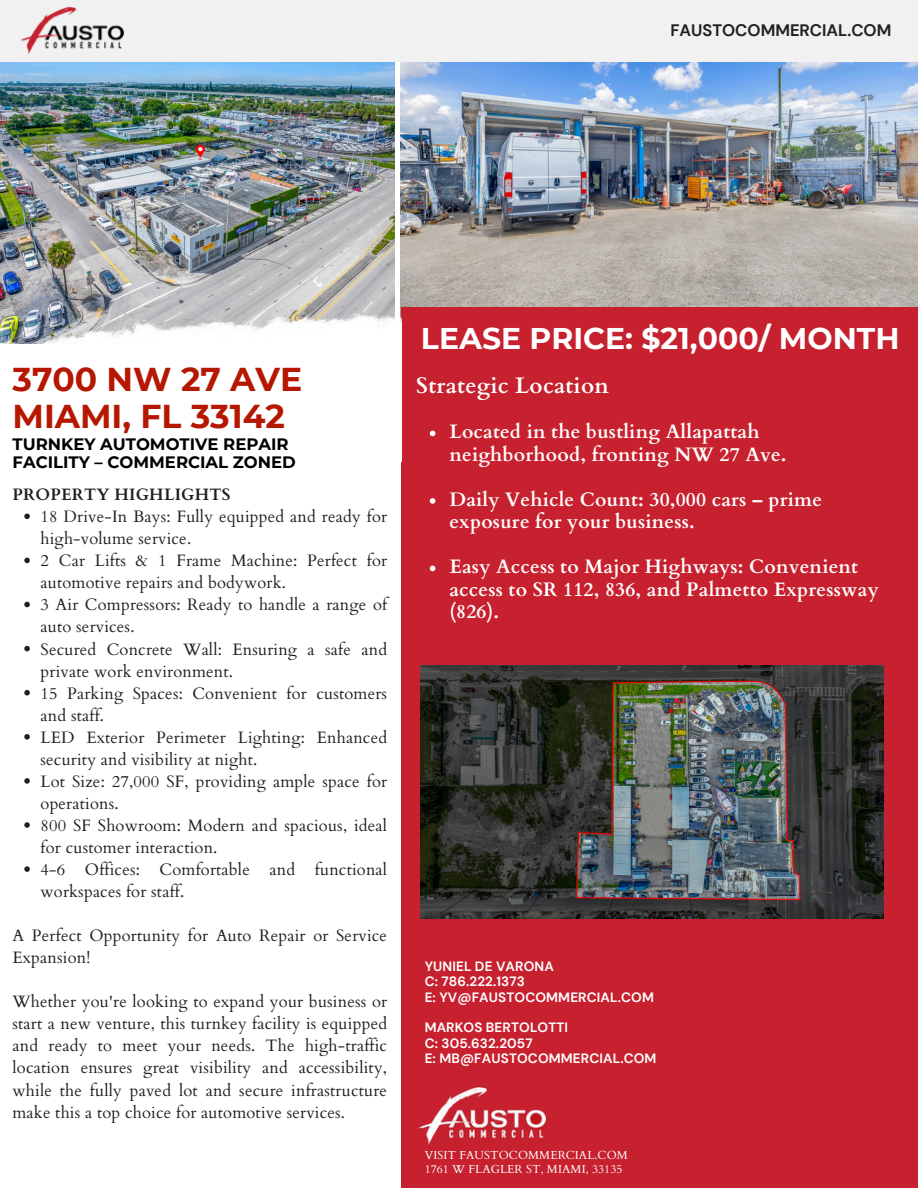
<style>
.page{position:relative;width:918px;height:1188px;background:#fff}
.page>*{position:absolute;margin:0;border:0;box-sizing:border-box;transform-origin:0 0}
.t1{font:700 33px/37.2px "Montserrat";color:#b51700}
.t2{font:700 29.85px "Montserrat";color:#fff}
.t3{font:700 22.5px "Cardo";letter-spacing:.01em;color:#fff}
.t4{font:700 19.5px/22.5px "Cardo";letter-spacing:.01em;color:#fff}
.t5{font:700 16.65px "DM Sans";color:#202020}
.t6{font:16.5px/22px "Cardo";letter-spacing:.01em;color:#202020}
.t7{font:700 16.5px/18px "Montserrat";color:#000}
.t8{font:700 16.5px "Cardo";letter-spacing:.01em;color:#202020}
.t9{font:700 13.5px/15.8px "DM Sans";letter-spacing:.01em;color:#fff}
.t10{font:11.7px/13.6px "Cardo";letter-spacing:.01em;color:#fff}
</style>
<div class="page">
<img style="left:401px;top:62px;width:517px;height:245px">
<img style="left:0;top:62px;width:394px;height:245px">
<div style="left:0;top:0;width:918px;height:62px;background:#f1f1f1"></div>
<div style="left:401px;top:307px;width:517px;height:881px;background:#c7202e"></div>
<img style="left:21px;top:7px;width:102px;height:48px">
<img style="left:418px;top:1086px;width:127px;height:59px">
<img style="left:0;top:307px;width:401px;height:37px">
<img style="left:421px;top:665px;width:462px;height:253px">
<svg style="left:24px;top:514px;width:6px;height:5px"></svg>
<svg style="left:24px;top:558px;width:6px;height:5px"></svg>
<svg style="left:24px;top:602px;width:6px;height:5px"></svg>
<svg style="left:24px;top:646px;width:6px;height:5px"></svg>
<svg style="left:24px;top:690px;width:6px;height:5px"></svg>
<svg style="left:24px;top:734px;width:6px;height:6px"></svg>
<svg style="left:24px;top:778px;width:6px;height:6px"></svg>
<svg style="left:24px;top:822px;width:6px;height:6px"></svg>
<svg style="left:24px;top:866px;width:6px;height:6px"></svg>
<svg style="left:430px;top:431px;width:5px;height:5px"></svg>
<svg style="left:430px;top:498px;width:5px;height:6px"></svg>
<svg style="left:430px;top:566px;width:5px;height:5px"></svg>
<p class="t5" style="left:670px;top:19px;width:223px">FAUSTOCOMMERCIAL.COM</p>
<p class="t1" style="left:13px;top:360px;width:291px">3700 NW 27 AVE<br>MIAMI, FL 33142</p>
<p class="t7" style="left:13px;top:435px;width:285px">TURNKEY AUTOMOTIVE REPAIR<br>FACILITY – COMMERCIAL ZONED</p>
<p class="t8" style="left:13px;top:484px;width:220px">PROPERTY HIGHLIGHTS</p>
<p class="t6" style="left:41px;top:506px;width:348px">18 Drive-In Bays: Fully equipped and ready for high-volume service.</p>
<p class="t6" style="left:41px;top:550px;width:348px">2 Car Lifts &amp; 1 Frame Machine: Perfect for automotive repairs and bodywork.</p>
<p class="t6" style="left:41px;top:594px;width:348px">3 Air Compressors: Ready to handle a range of auto services.</p>
<h6 class="t6" style="left:41px;top:638px;width:348px">Secured Concrete Wall: Ensuring a safe and private work environment.</h6>
<h6 class="t6" style="left:41px;top:682px;width:348px">15 Parking Spaces: Convenient for customers and staff.</h6>
<p class="t6" style="left:41px;top:727px;width:348px">LED Exterior Perimeter Lighting: Enhanced security and visibility at night.</p>
<p class="t6" style="left:41px;top:771px;width:348px">Lot Size: 27,000 SF, providing ample space for operations.</p>
<p class="t6" style="left:41px;top:815px;width:348px">800 SF Showroom: Modern and spacious, ideal for customer interaction.</p>
<h4 class="t6" style="left:41px;top:859px;width:348px">4-6 Offices: Comfortable and functional workspaces for staff.</h4>
<h4 class="t6" style="left:13px;top:925px;width:376px">A Perfect Opportunity for Auto Repair or Service<br>Expansion!</h4>
<p class="t6" style="left:13px;top:991px;width:376px;text-align:justify">Whether you're looking to expand your business or start a new venture, this turnkey facility is equipped and ready to meet your needs. The high-traffic location ensures great visibility and accessibility, while the fully paved lot and secure infrastructure make this a top choice for automotive services.</p>
<p class="t2" style="left:421px;top:320px;width:480px">LEASE PRICE: $21,000/ MONTH</p>
<p class="t3" style="left:416px;top:371px;width:194px">Strategic Location</p>
<p class="t4" style="left:449px;top:421px;width:339px">Located in the bustling Allapattah neighborhood, fronting NW 27 Ave.</p>
<p class="t4" style="left:449px;top:489px;width:374px">Daily Vehicle Count: 30,000 cars – prime exposure for your business.</p>
<h5 class="t4" style="left:449px;top:556px;width:431px">Easy Access to Major Highways: Convenient access to SR 112, 836, and Palmetto Expressway (826).</h5>
<p class="t9" style="left:425px;top:958px;width:231px">YUNIEL DE VARONA<br>C: 786.222.1373<br>E: YV@FAUSTOCOMMERCIAL.COM</p>
<p class="t9" style="left:425px;top:1019px;width:233px">MARKOS BERTOLOTTI<br>C: 305.632.2057<br>E: MB@FAUSTOCOMMERCIAL.COM</p>
<p class="t10" style="left:425px;top:1149px;width:205px">VISIT FAUSTOCOMMERCIAL.COM<br>1761 W FLAGLER ST, MIAMI, 33135</p>
</div>
